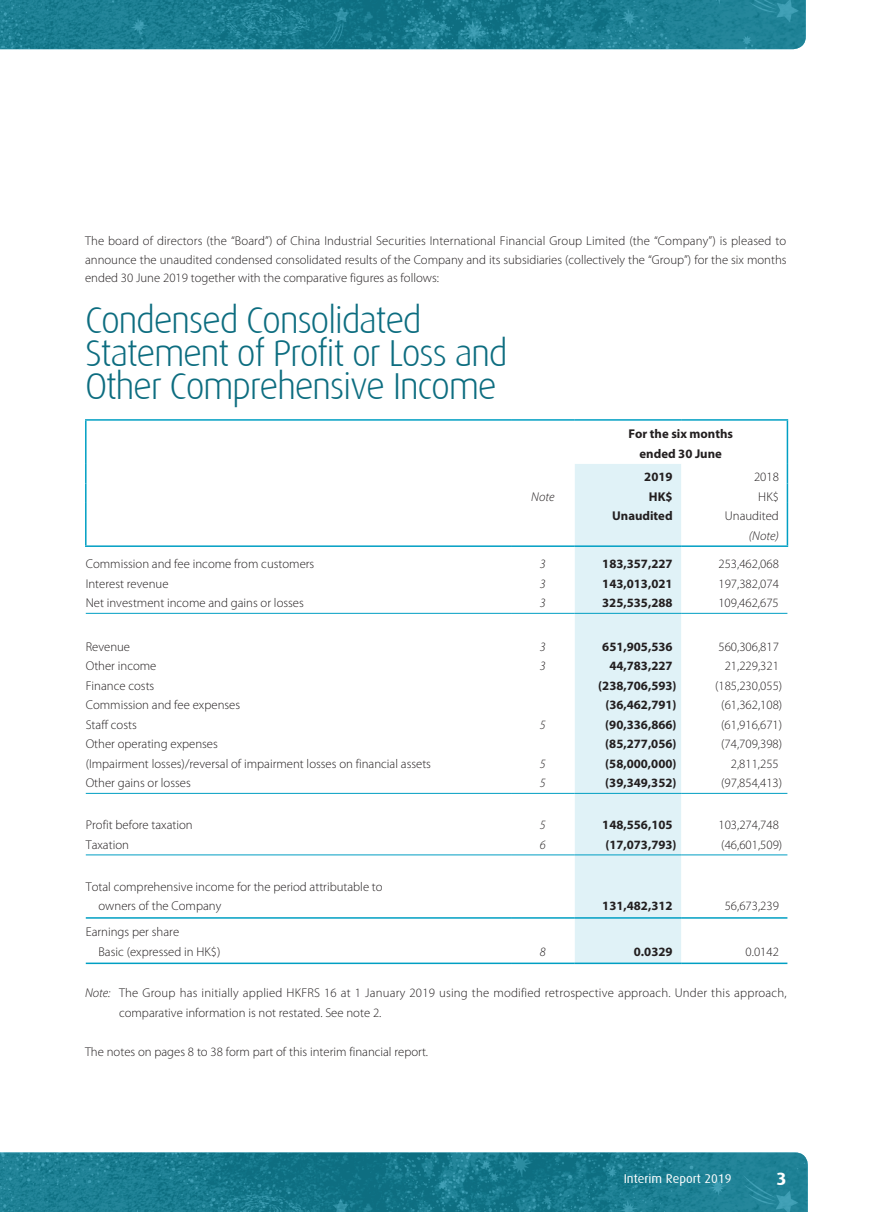
<style>
.page{position:relative;width:893px;height:1212px;background:#fff}
.page>*{position:absolute;margin:0;border:0;box-sizing:border-box;transform-origin:0 0}
.t1{font:300 37.5px/33px "Dax";letter-spacing:-.04em;color:#0d6d80}
.t2{font:700 18px "Dax";color:#fff}
.t3{font:300 12.75px/19.5px "Myriad Pro";color:#231f20}
.t4{font:700 12.75px/19.5px "Myriad Pro";color:#231f20;text-align:center}
.t5{font:italic 300 12.75px "Myriad Pro";color:#231f20}
.t6{font:12.75px "Dax";color:#fff}
.s1{font-style:italic}
</style>
<div class="page">
<img style="left:0;top:0;width:806px;height:49px">
<img style="left:0;top:1152px;width:808px;height:60px">
<div style="left:575px;top:464px;width:106px;height:498px;background:#e0f2f7"></div>
<hr style="left:85px;top:421px;width:2px;height:43px;background:#009fc3">
<hr style="left:85px;top:419px;width:426px;height:2px;background:#009fc3">
<hr style="left:511px;top:419px;width:64px;height:2px;background:#009fc3">
<hr style="left:575px;top:419px;width:106px;height:2px;background:#009fc3">
<hr style="left:681px;top:419px;width:107px;height:2px;background:#009fc3">
<hr style="left:787px;top:421px;width:1px;height:43px;background:#009fc3">
<svg style="left:85px;top:464px;width:2px;height:19px"></svg>
<hr style="left:85px;top:483px;width:2px;height:20px;background:#009fc3">
<svg style="left:787px;top:464px;width:1px;height:39px"></svg>
<hr style="left:85px;top:503px;width:2px;height:42px;background:#009fc3">
<hr style="left:787px;top:503px;width:1px;height:42px;background:#009fc3">
<hr style="left:85px;top:545px;width:426px;height:2px;background:#009fc3">
<hr style="left:511px;top:545px;width:64px;height:2px;background:#009fc3">
<hr style="left:575px;top:545px;width:106px;height:2px;background:#009fc3">
<hr style="left:681px;top:545px;width:107px;height:2px;background:#009fc3">
<hr style="left:86px;top:613px;width:425px;height:1px;background:#009fc3">
<hr style="left:511px;top:613px;width:64px;height:1px;background:#009fc3">
<hr style="left:575px;top:613px;width:106px;height:1px;background:#009fc3">
<hr style="left:681px;top:613px;width:106px;height:1px;background:#009fc3">
<hr style="left:86px;top:793px;width:425px;height:1px;background:#009fc3">
<hr style="left:511px;top:793px;width:64px;height:1px;background:#009fc3">
<hr style="left:575px;top:793px;width:106px;height:1px;background:#009fc3">
<hr style="left:681px;top:793px;width:106px;height:1px;background:#009fc3">
<hr style="left:86px;top:854px;width:425px;height:1px;background:#009fc3">
<hr style="left:511px;top:854px;width:64px;height:1px;background:#009fc3">
<hr style="left:575px;top:854px;width:106px;height:1px;background:#009fc3">
<hr style="left:681px;top:854px;width:106px;height:1px;background:#009fc3">
<hr style="left:86px;top:917px;width:425px;height:2px;background:#009fc3">
<hr style="left:511px;top:917px;width:64px;height:2px;background:#009fc3">
<hr style="left:575px;top:917px;width:106px;height:2px;background:#009fc3">
<hr style="left:681px;top:917px;width:106px;height:2px;background:#009fc3">
<hr style="left:86px;top:962px;width:425px;height:2px;background:#009fc3">
<hr style="left:511px;top:962px;width:64px;height:2px;background:#009fc3">
<hr style="left:575px;top:962px;width:106px;height:2px;background:#009fc3">
<hr style="left:681px;top:962px;width:106px;height:2px;background:#009fc3">
<p class="t3" style="left:85px;top:230px;width:703px">The board of directors (the “Board”) of China Industrial Securities International Financial Group Limited (the “Company”) is pleased to announce the unaudited condensed consolidated results of the Company and its subsidiaries (collectively the “Group”) for the six months</p>
<p class="t3" style="left:85px;top:268px;width:355px">ended 30 June 2019 together with the comparative figures as follows:</p>
<h1 class="t1" style="left:85px;top:304px;width:424px">Condensed Consolidated<br>Statement of Profit or Loss and<br>Other Comprehensive Income</h1>
<p class="t4" style="left:628px;top:424px;width:106px">For the six months ended 30 June</p>
<p class="t4" style="left:644px;top:467px;width:30px">2019</p>
<p class="t3" style="left:754px;top:467px;width:26px">2018</p>
<p class="t5" style="left:531px;top:489px;width:25px">Note</p>
<p class="t4" style="left:649px;top:486px;width:25px">HK$</p>
<p class="t3" style="left:758px;top:487px;width:22px">HK$</p>
<p class="t4" style="left:612px;top:506px;width:62px">Unaudited</p>
<p class="t3" style="left:725px;top:506px;width:56px">Unaudited</p>
<p class="t5" style="left:749px;top:528px;width:32px">(Note)</p>
<p class="t3" style="left:86px;top:554px;width:230px">Commission and fee income from customers</p>
<p class="t5" style="left:540px;top:556px;width:7px">3</p>
<p class="t4" style="left:602px;top:554px;width:72px">183,357,227</p>
<p class="t3" style="left:718px;top:554px;width:62px">253,462,068</p>
<p class="t3" style="left:86px;top:573px;width:84px">Interest revenue</p>
<p class="t5" style="left:540px;top:576px;width:7px">3</p>
<p class="t4" style="left:602px;top:573px;width:72px">143,013,021</p>
<p class="t3" style="left:718px;top:573px;width:62px">197,382,074</p>
<p class="t3" style="left:86px;top:593px;width:220px">Net investment income and gains or losses</p>
<p class="t5" style="left:540px;top:595px;width:7px">3</p>
<p class="t4" style="left:602px;top:593px;width:72px">325,535,288</p>
<p class="t3" style="left:718px;top:593px;width:62px">109,462,675</p>
<p class="t3" style="left:86px;top:636px;width:46px">Revenue</p>
<p class="t5" style="left:540px;top:639px;width:7px">3</p>
<p class="t4" style="left:602px;top:636px;width:72px">651,905,536</p>
<p class="t3" style="left:718px;top:636px;width:62px">560,306,817</p>
<p class="t3" style="left:86px;top:656px;width:72px">Other income</p>
<p class="t5" style="left:540px;top:658px;width:7px">3</p>
<p class="t4" style="left:609px;top:656px;width:65px">44,783,227</p>
<p class="t3" style="left:725px;top:656px;width:56px">21,229,321</p>
<p class="t3" style="left:86px;top:675px;width:70px">Finance costs</p>
<p class="t4" style="left:598px;top:675px;width:80px">(238,706,593)</p>
<p class="t3" style="left:715px;top:675px;width:69px">(185,230,055)</p>
<p class="t3" style="left:86px;top:695px;width:156px">Commission and fee expenses</p>
<p class="t4" style="left:605px;top:695px;width:73px">(36,462,791)</p>
<p class="t3" style="left:721px;top:695px;width:62px">(61,362,108)</p>
<p class="t3" style="left:86px;top:714px;width:53px">Staff costs</p>
<p class="t5" style="left:540px;top:717px;width:7px">5</p>
<p class="t4" style="left:605px;top:714px;width:73px">(90,336,866)</p>
<p class="t3" style="left:721px;top:714px;width:62px">(61,916,671)</p>
<p class="t3" style="left:86px;top:734px;width:134px">Other operating expenses</p>
<p class="t4" style="left:605px;top:734px;width:73px">(85,277,056)</p>
<p class="t3" style="left:721px;top:734px;width:62px">(74,709,398)</p>
<p class="t3" style="left:86px;top:753px;width:347px">(Impairment losses)/reversal of impairment losses on financial assets</p>
<p class="t5" style="left:540px;top:756px;width:7px">5</p>
<p class="t4" style="left:605px;top:753px;width:73px">(58,000,000)</p>
<p class="t3" style="left:731px;top:753px;width:49px">2,811,255</p>
<p class="t3" style="left:86px;top:773px;width:107px">Other gains or losses</p>
<p class="t5" style="left:540px;top:775px;width:7px">5</p>
<p class="t4" style="left:605px;top:773px;width:73px">(39,349,352)</p>
<p class="t3" style="left:721px;top:773px;width:62px">(97,854,413)</p>
<p class="t3" style="left:86px;top:815px;width:108px">Profit before taxation</p>
<p class="t5" style="left:540px;top:817px;width:7px">5</p>
<p class="t4" style="left:602px;top:815px;width:72px">148,556,105</p>
<p class="t3" style="left:718px;top:815px;width:62px">103,274,748</p>
<p class="t3" style="left:86px;top:834px;width:45px">Taxation</p>
<p class="t5" style="left:540px;top:837px;width:7px">6</p>
<p class="t4" style="left:605px;top:834px;width:73px">(17,073,793)</p>
<p class="t3" style="left:721px;top:834px;width:62px">(46,601,509)</p>
<p class="t3" style="left:99px;top:876px;width:286px;text-indent:-13px">Total comprehensive income for the period attributable to owners of the Company</p>
<p class="t4" style="left:602px;top:896px;width:72px">131,482,312</p>
<p class="t3" style="left:725px;top:896px;width:56px">56,673,239</p>
<p class="t3" style="left:99px;top:922px;width:123px;text-indent:-13px">Earnings per share<br>Basic (expressed in HK$)</p>
<p class="t5" style="left:540px;top:944px;width:7px">8</p>
<p class="t4" style="left:634px;top:941px;width:40px">0.0329</p>
<p class="t3" style="left:746px;top:941px;width:35px">0.0142</p>
<p class="t3" style="left:119px;top:983px;width:669px;text-indent:-34px"><span class="s1">Note:</span> The Group has initially applied HKFRS 16 at 1 January 2019 using the modified retrospective approach. Under this approach, comparative information is not restated. See note 2.</p>
<p class="t3" style="left:85px;top:1042px;width:345px">The notes on pages 8 to 38 form part of this interim financial report.</p>
<p class="t6" style="left:624px;top:1171px;width:109px">Interim Report 2019</p>
<h2 class="t2" style="left:776px;top:1168px;width:12px">3</h2>
</div>
